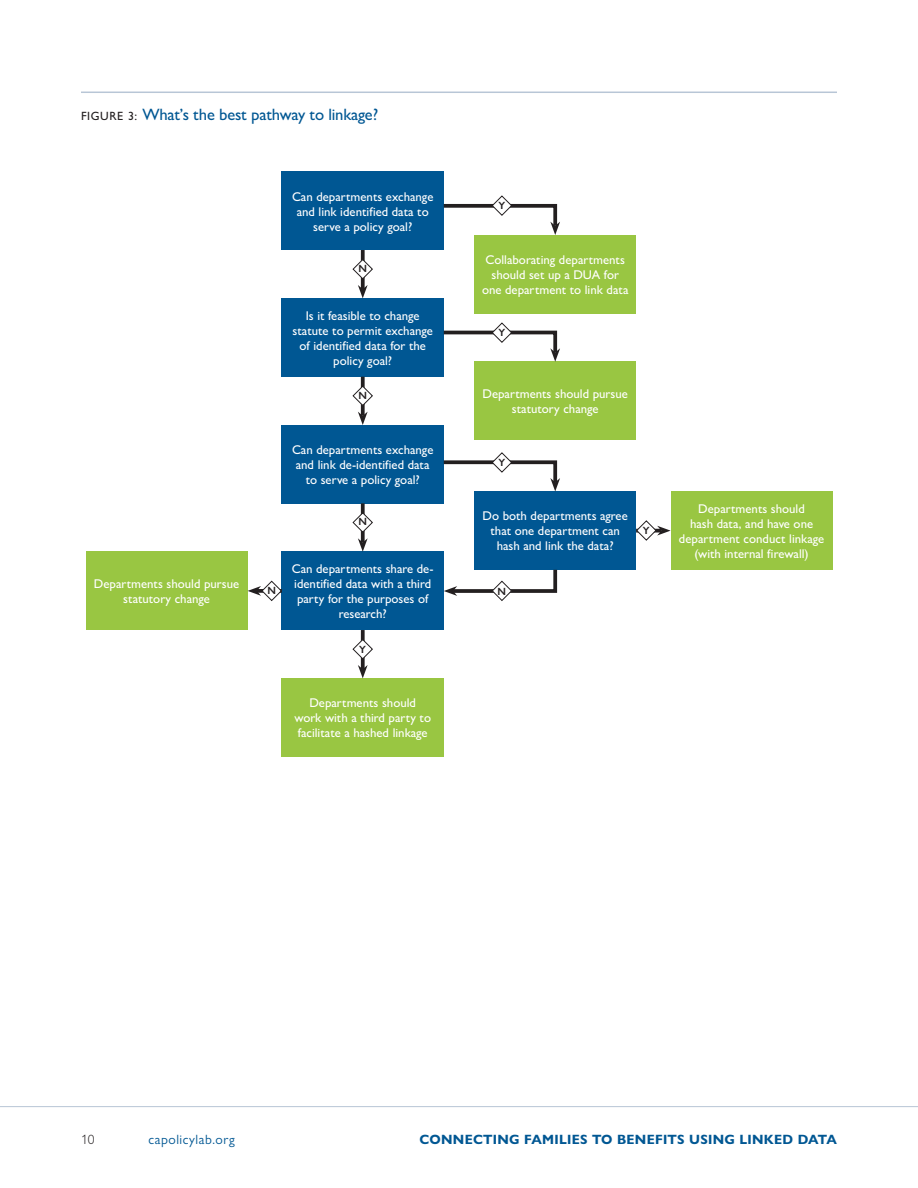
<style>
.page{position:relative;width:918px;height:1188px;background:#fff}
.page>*{position:absolute;margin:0;border:0;box-sizing:border-box;transform-origin:0 0}
.TABLE___FIGURE_title{font:500 16.5px "Gill Sans Nova";letter-spacing:-.01em;color:#005793}
.t1{font:700 13.5px "Gill Sans Nova";letter-spacing:.02em;color:#005793}
.t2{font:13.5px "Gill Sans Nova";letter-spacing:.04em;color:#005793}
.t3{font:300 13.5px "Gill Sans Nova";color:#231f20}
.t4{font:500 12.75px/15px "Gill Sans Nova";color:#fff;text-align:center}
.t5{font:600 10.5px "Gill Sans Nova";color:#231f20}
.s1{font-size:12px;color:#231f20}
</style>
<div class="page">
<hr style="left:81px;top:92px;width:756px;height:1px;background:#b8c6d6">
<div style="left:86px;top:552px;width:162px;height:78px;background:#99c642"></div>
<div style="left:282px;top:552px;width:162px;height:78px;background:#005793"></div>
<div style="left:282px;top:425px;width:162px;height:78px;background:#005793"></div>
<div style="left:474px;top:491px;width:162px;height:79px;background:#005793"></div>
<div style="left:671px;top:491px;width:162px;height:79px;background:#99c642"></div>
<div style="left:282px;top:298px;width:162px;height:79px;background:#005793"></div>
<div style="left:474px;top:362px;width:162px;height:78px;background:#99c642"></div>
<div style="left:282px;top:172px;width:162px;height:78px;background:#005793"></div>
<div style="left:474px;top:235px;width:162px;height:78px;background:#99c642"></div>
<div style="left:282px;top:678px;width:162px;height:79px;background:#99c642"></div>
<svg style="left:361px;top:250px;width:4px;height:8px"></svg>
<svg style="left:361px;top:377px;width:4px;height:35px"></svg>
<svg style="left:358px;top:412px;width:10px;height:13px"></svg>
<svg style="left:361px;top:503px;width:4px;height:9px"></svg>
<svg style="left:361px;top:630px;width:4px;height:9px"></svg>
<svg style="left:352px;top:258px;width:21px;height:40px"></svg>
<svg style="left:352px;top:385px;width:21px;height:21px"></svg>
<svg style="left:352px;top:512px;width:21px;height:40px"></svg>
<svg style="left:248px;top:580px;width:34px;height:22px"></svg>
<svg style="left:352px;top:639px;width:21px;height:39px"></svg>
<svg style="left:443px;top:195px;width:117px;height:40px"></svg>
<svg style="left:443px;top:322px;width:117px;height:40px"></svg>
<svg style="left:443px;top:452px;width:117px;height:39px"></svg>
<svg style="left:444px;top:569px;width:114px;height:32px"></svg>
<svg style="left:636px;top:520px;width:35px;height:21px"></svg>
<hr style="left:0;top:1106px;width:918px;height:1px;background:#b8c6d6">
<p class="TABLE___FIGURE_title" style="left:81px;top:104px;width:299px"><span class="s1">FIGURE 3:</span> What’s the best pathway to linkage?</p>
<p class="t4" style="left:292px;top:189px;width:143px">Can departments exchange and link identified data to serve a policy goal?</p>
<p class="t5" style="left:358px;top:262px;width:10px">N</p>
<p class="t4" style="left:292px;top:308px;width:142px">Is it feasible to change statute to permit exchange of identified data for the policy goal?</p>
<p class="t5" style="left:358px;top:389px;width:10px">N</p>
<p class="t4" style="left:292px;top:442px;width:143px">Can departments exchange and link de-identified data to serve a policy goal?</p>
<p class="t4" style="left:94px;top:576px;width:147px">Departments should pursue statutory change</p>
<p class="t5" style="left:267px;top:584px;width:10px">N</p>
<p class="t5" style="left:358px;top:515px;width:10px">N</p>
<p class="t4" style="left:292px;top:561px;width:143px">Can departments share de&shy;identified data with a third party for the purposes of research?</p>
<p class="t5" style="left:359px;top:643px;width:8px">Y</p>
<p class="t4" style="left:294px;top:695px;width:138px">Departments should work with a third party to facilitate a hashed linkage</p>
<p class="t5" style="left:498px;top:199px;width:8px">Y</p>
<p class="t4" style="left:482px;top:252px;width:148px">Collaborating departments should set up a DUA for one department to link data</p>
<p class="t5" style="left:498px;top:326px;width:8px">Y</p>
<p class="t4" style="left:482px;top:386px;width:147px">Departments should pursue statutory change</p>
<p class="t5" style="left:498px;top:456px;width:8px">Y</p>
<p class="t4" style="left:483px;top:508px;width:147px">Do both departments agree that one department can hash and link the data?</p>
<p class="t4" style="left:679px;top:501px;width:147px">Departments should<br>hash data, and have one department conduct linkage (with internal firewall)</p>
<p class="t5" style="left:643px;top:524px;width:8px">Y</p>
<p class="t5" style="left:498px;top:585px;width:10px">N</p>
<p class="t3" style="left:81px;top:1131px;width:15px">10</p>
<p class="t2" style="left:149px;top:1131px;width:88px">capolicylab.org</p>
<p class="t1" style="left:419px;top:1131px;width:419px">CONNECTING FAMILIES TO BENEFITS USING LINKED DATA</p>
</div>
